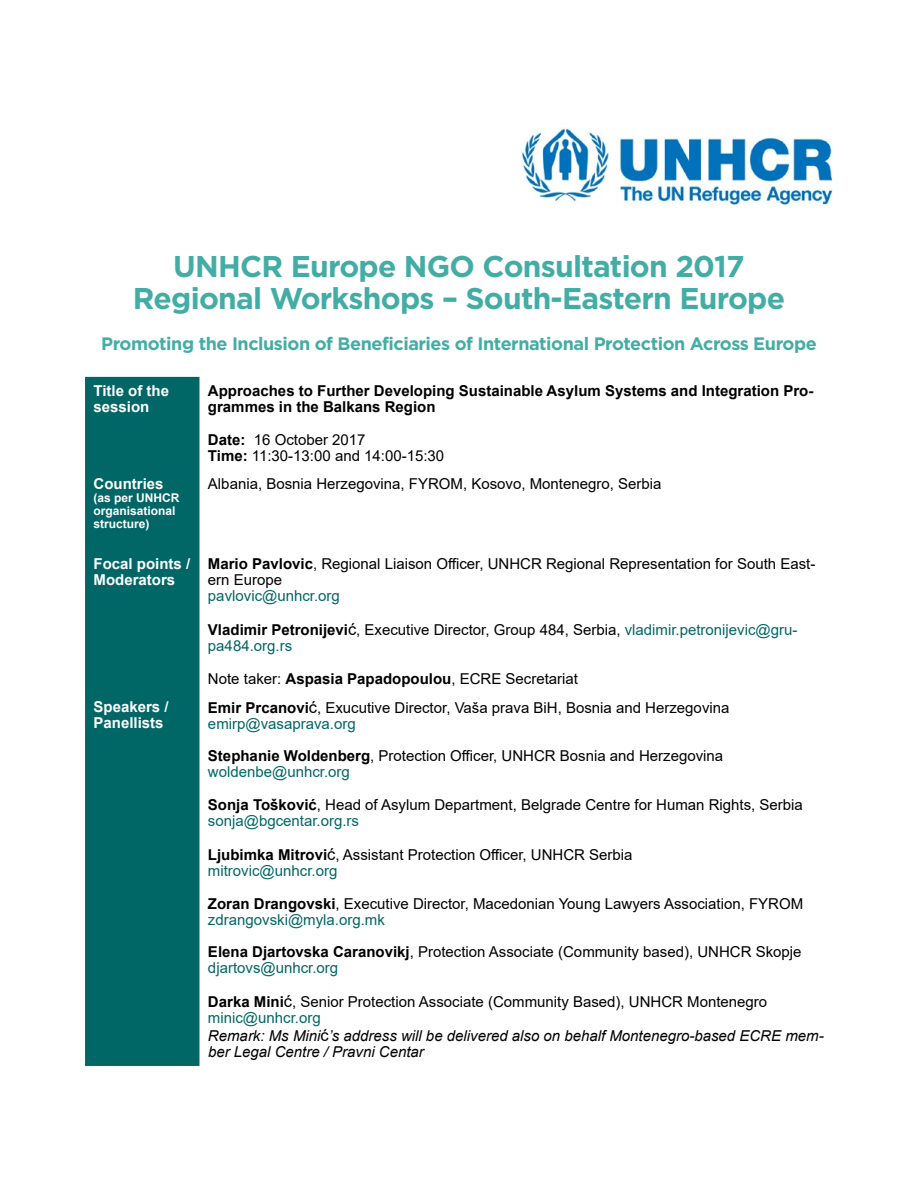
<style>
.page{position:relative;width:918px;height:1188px;background:#fff}
.page>*{position:absolute;margin:0;border:0;box-sizing:border-box;transform-origin:0 0}
.t1{font:700 30px/32.4px "Gotham";letter-spacing:-.025em;color:#43ada5;text-align:center}
.t2{font:700 18px "Gotham";letter-spacing:-.025em;color:#43ada5}
.t3{font:15px/16.2px "Arial";color:#000}
.t4{font:15px/16.2px "Arial";color:#066}
.t5{font:italic 15px/16.2px "Arial";color:#000}
.t6{font:700 15px/16.2px "Arial";color:#000}
.t7{font:700 15px/16.2px "Arial";color:#fff}
.t8{font:700 12px/12.9px "Arial";color:#fff}
.s1{font-weight:700}
.s2{font-weight:700;color:#000}
.s3{font-size:16.5px;color:#000}
.s4{color:#000}
.s5{font-size:16.5px}
.s6{color:#066}
.s7{font-style:normal;font-size:16.5px}
</style>
<div class="page">
<img style="left:521px;top:128px;width:312px;height:77px">
<svg style="left:85px;top:377px;width:114px;height:689px;background:#016666"></svg>
<h1 class="t1" style="left:133px;top:250px;width:654px">UNHCR Europe NGO Consultation 2017<br>Regional Workshops – South-Eastern Europe</h1>
<p class="t2" style="left:101px;top:331px;width:717px">Promoting the Inclusion of Beneficiaries of International Protection Across Europe</p>
<p class="t7" style="left:94px;top:383px;width:77px">Title of the session</p>
<p class="t6" style="left:208px;top:383px;width:607px">Approaches to Further Developing Sustainable Asylum Systems and Integration Pro&shy;grammes in the Balkans Region</p>
<p class="t3" style="left:208px;top:431px;width:238px"><span class="s1">Date:</span> 16 October 2017<br><span class="s1">Time:</span> 11:30-13:00 and 14:00-15:30</p>
<p class="t7" style="left:94px;top:476px;width:72px">Countries</p>
<p class="t8" style="left:94px;top:491px;width:88px">(as per UNHCR organisational structure)</p>
<p class="t3" style="left:208px;top:476px;width:455px">Albania, Bosnia Herzegovina, FYROM, Kosovo, Montenegro, Serbia</p>
<p class="t7" style="left:94px;top:556px;width:98px">Focal points /<br>Moderators</p>
<p class="t3" style="left:208px;top:555px;width:609px"><span class="s1">Mario Pavlovic</span>, Regional Liaison Officer, UNHCR Regional Representation for South East&shy;ern Europe</p>
<p class="t4" style="left:208px;top:588px;width:133px">pavlovic@unhcr.org</p>
<p class="t4" style="left:208px;top:622px;width:591px"><span class="s2">Vladimir Petronijevi</span><span class="s3">ć</span><span class="s4">, Executive Director, Group 484, Serbia,</span> vladimir.petronijevic@gru&shy;pa484.org.rs</p>
<p class="t3" style="left:208px;top:670px;width:372px">Note taker: <span class="s1">Aspasia Papadopoulou</span>, ECRE Secretariat</p>
<p class="t7" style="left:94px;top:698px;width:77px">Speakers /<br>Panellists</p>
<p class="t3" style="left:208px;top:699px;width:523px"><span class="s1">Emir Prcanovi</span><span class="s5">ć</span>, Exucutive Director, Vaša prava BiH, Bosnia and Herzegovina <span class="s6">emirp@vasaprava.org</span></p>
<p class="t3" style="left:208px;top:748px;width:517px"><span class="s1">Stephanie Woldenberg</span>, Protection Officer, UNHCR Bosnia and Herzegovina <span class="s6">woldenbe@unhcr.org</span></p>
<p class="t3" style="left:208px;top:796px;width:596px"><span class="s1">Sonja Tošković</span>, Head of Asylum Department, Belgrade Centre for Human Rights, Serbia <span class="s6">sonja@bgcentar.org.rs</span></p>
<p class="t3" style="left:208px;top:847px;width:426px"><span class="s1">Ljubimka Mitrovi</span><span class="s5">ć</span>, Assistant Protection Officer, UNHCR Serbia <span class="s6">mitrovic@unhcr.org</span></p>
<p class="t3" style="left:208px;top:895px;width:597px"><span class="s1">Zoran Drangovski</span>, Executive Director, Macedonian Young Lawyers Association, FYROM <span class="s6">zdrangovski@myla.org.mk</span></p>
<p class="t3" style="left:208px;top:944px;width:595px"><span class="s1">Elena Djartovska Caranovikj</span>, Protection Associate (Community based), UNHCR Skopje <span class="s6">djartovs@unhcr.org</span></p>
<p class="t3" style="left:208px;top:994px;width:561px"><span class="s1">Darka Mini</span><span class="s5">ć</span>, Senior Protection Associate (Community Based), UNHCR Montenegro <span class="s6">minic@unhcr.org</span></p>
<p class="t5" style="left:208px;top:1028px;width:617px">Remark: Ms Mini<span class="s7">ć</span>’s address will be delivered also on behalf Montenegro-based ECRE mem&shy;ber Legal Centre / Pravni Centar</p>
</div>
